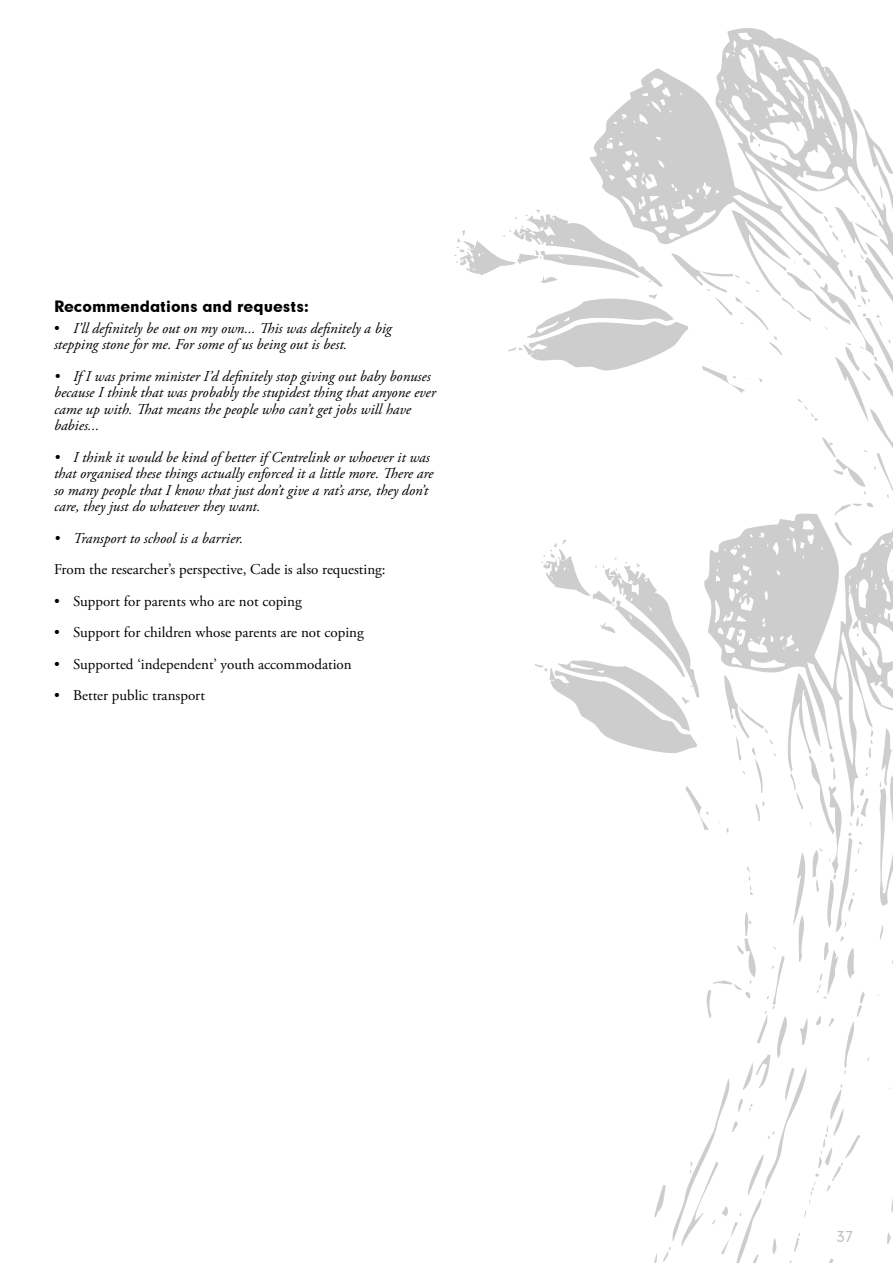
<style>
.page{position:relative;width:893px;height:1263px;background:#fff}
.page>*{position:absolute;margin:0;border:0;box-sizing:border-box;transform-origin:0 0}
.t1{font:italic 15px/16.5px "Adobe Garamond Pro";color:#000}
.t2{font:15px "Adobe Garamond Pro";color:#000}
.t3{font:15px "Geometric 706 BT Black B";color:#000}
.t4{font:15px "Geometric 706 BT Medium B";color:#c0c0c0}
.s1{font-style:normal}
</style>
<div class="page">
<svg style="left:454px;top:28px;width:439px;height:485px"></svg>
<svg style="left:535px;top:513px;width:358px;height:750px"></svg>
<p class="t3" style="left:54px;top:296px;width:256px">Recommendations and requests:</p>
<p class="t1" style="left:54px;top:320px;width:339px"><span class="s1">•</span> I’ll definitely be out on my own... This was definitely a big stepping stone for me. For some of us being out is best.</p>
<p class="t1" style="left:54px;top:368px;width:383px">• If I was prime minister I’d definitely stop giving out baby bonuses because I think that was probably the stupidest thing that anyone ever came up with. That means the people who can’t get jobs will have babies...</p>
<p class="t1" style="left:54px;top:449px;width:381px">• I think it would be kind of better if Centrelink or whoever it was that organised these things actually enforced it a little more. There are so many people that I know that just don’t give a rat’s arse, they don’t care, they just do whatever they want.</p>
<p class="t1" style="left:54px;top:530px;width:191px">• Transport to school is a barrier.</p>
<p class="t2" style="left:54px;top:561px;width:333px">From the researcher’s perspective, Cade is also requesting:</p>
<p class="t2" style="left:54px;top:592px;width:249px">• Support for parents who are not coping</p>
<p class="t2" style="left:54px;top:624px;width:311px">• Support for children whose parents are not coping</p>
<p class="t2" style="left:54px;top:655px;width:299px">• Supported ‘independent’ youth accommodation</p>
<p class="t2" style="left:54px;top:687px;width:153px">• Better public transport</p>
<p class="t4" style="left:836px;top:1226px;width:18px">37</p>
</div>
